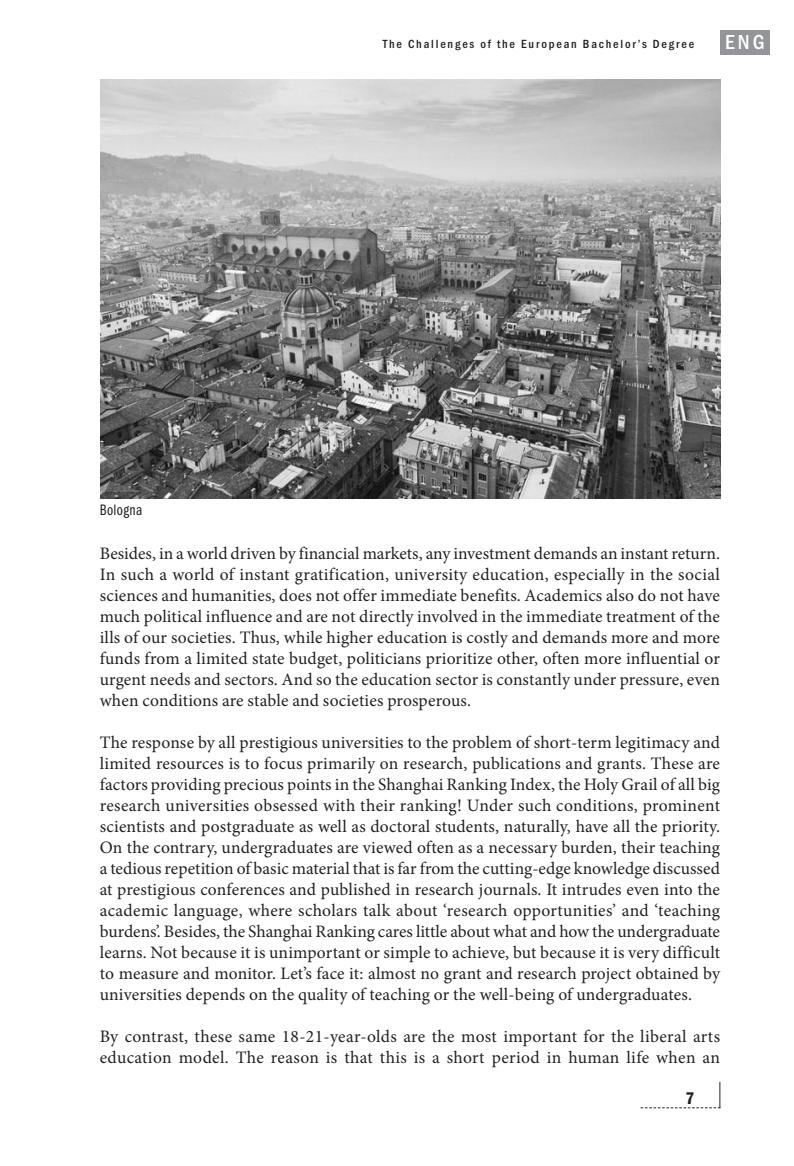
<style>
.page{position:relative;width:794px;height:1166px;background:#fff}
.page>*{position:absolute;margin:0;border:0;box-sizing:border-box;transform-origin:0 0}
.t1{font:500 condensed 21px "Franklin Got SC Itc TEE";color:#fff}
.t2{font:17.5px/21px "Minion Pro";letter-spacing:.01em;color:#231f20;text-align:justify}
.t3{font:600 condensed 17.5px "Franklin Got Itc TEE";color:#231f20}
.t4{font:15.75px "Franklin Got Itc TEE Book Comp";letter-spacing:.025em;color:#231f20}
.t5{font:500 condensed 12.25px "Franklin Got Itc TEE";letter-spacing:.15em;color:#231f20}
</style>
<div class="page">
<svg style="left:640px;top:1082px;width:80px;height:26px"></svg>
<img style="left:100px;top:79px;width:620px;height:419px">
<div style="left:720px;top:30px;width:49px;height:25px;background:#939598"></div>
<p class="t4" style="left:100px;top:500px;width:44px">Bologna</p>
<p class="t5" style="left:383px;top:36px;width:313px">The Challenges of the European Bachelor’s Degree</p>
<p class="t1" style="left:725px;top:30px;width:41px">ENG</p>
<p class="t2" style="left:100px;top:545px;width:622px">Besides, in a world driven by financial markets, any investment demands an instant return.<br>In such a world of instant gratification, university education, especially in the social sciences and humanities, does not offer immediate benefits. academics also do not have much political influence and are not directly involved in the immediate treatment of the ills of our societies. Thus, while higher education is costly and demands more and more funds from a limited state budget, politicians prioritize other, often more influential or urgent needs and sectors. and so the education sector is constantly under pressure, even when conditions are stable and societies prosperous.</p>
<p class="t2" style="left:100px;top:734px;width:622px">The response by all prestigious universities to the problem of short-term legitimacy and limited resources is to focus primarily on research, publications and grants. These are factors providing precious points in the shanghai ranking Index, the holy grail ofall big research universities obsessed with their ranking! under such conditions, prominent scientists and postgraduate as well as doctoral students, naturally, have all the priority. on the contrary, undergraduates are viewed often as a necessary burden, their teaching a tedious repetition ofbasic material that is far from the cutting-edge knowledge discussed at prestigious conferences and published in research journals. It intrudes even into the academic language, where scholars talk about ‘research opportunities’ and ‘teaching burdens’. Besides, the shanghai ranking cares little about what and how the undergraduate learns. not because it is unimportant or simple to achieve, but because it is very difficult to measure and monitor. let’s face it: almost no grant and research project obtained by universities depends on the quality of teaching or the well-being of undergraduates.</p>
<p class="t2" style="left:100px;top:1028px;width:622px">By contrast, these same 18-21-year-olds are the most important for the liberal arts education model. The reason is that this is a short period in human life when an</p>
<p class="t3" style="left:685px;top:1088px;width:10px">7</p>
</div>
